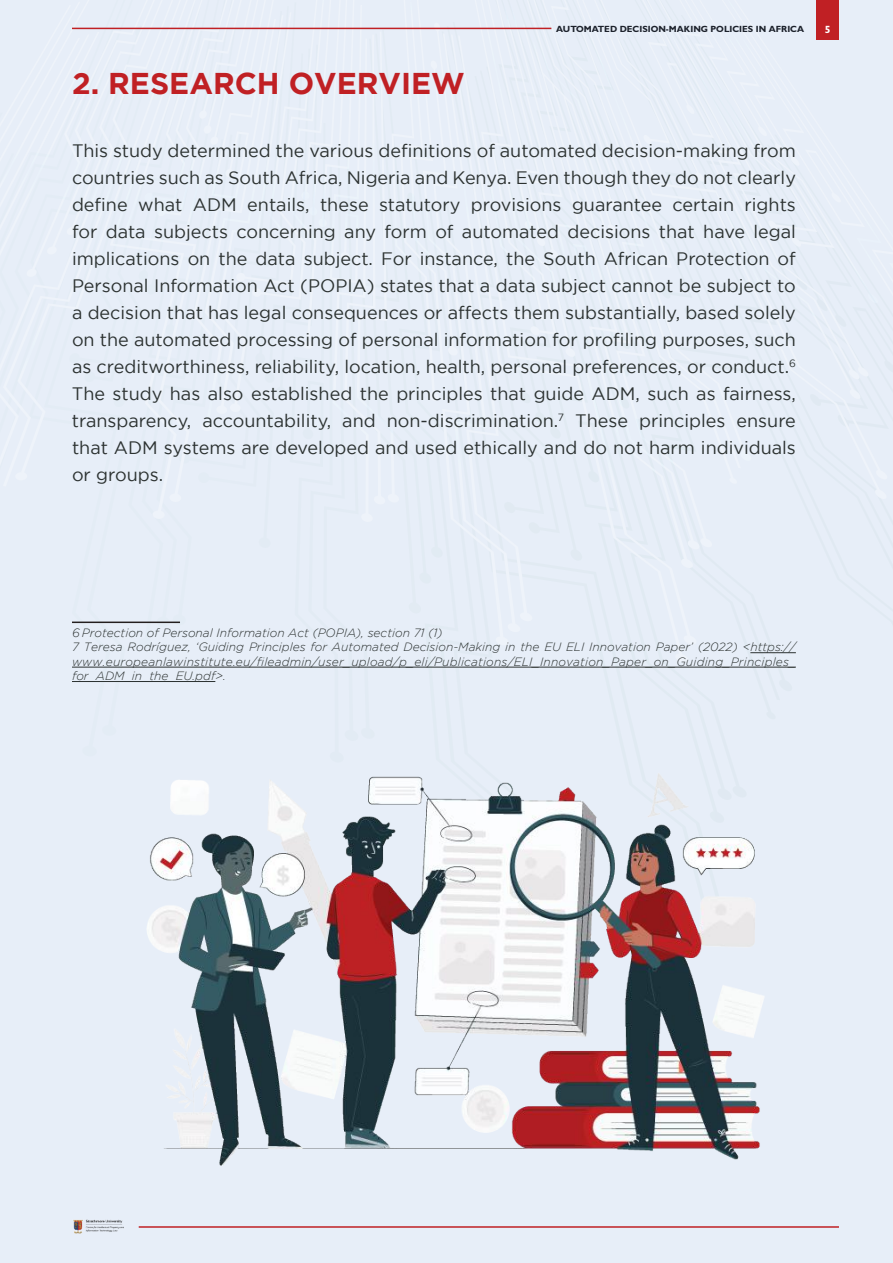
<style>
.page{position:relative;width:893px;height:1263px;background:#e7eef8}
.page>*{position:absolute;margin:0;border:0;box-sizing:border-box;transform-origin:0 0}
.t1{font:700 30px "Gotham";color:#c02024}
.t2{font:18px/27px "Gotham";color:#2c3231;text-align:justify}
.t3{font:italic 300 12px/14.4px "Gotham";color:#2c3231}
.t4{font:700 10.5px "Gill Sans";color:#fff}
.t5{font:700 9px "Gill Sans";color:#1c212b}
</style>
<div class="page">
<hr style="left:139px;top:1226px;width:700px;height:2px;background:#c02024">
<img style="left:73px;top:1219px;width:50px;height:15px">
<div style="left:816px;top:0;width:23px;height:39px;background:#c02024"></div>
<hr style="left:72px;top:28px;width:479px;height:1px;background:#c02024">
<hr style="left:72px;top:621px;width:108px;height:2px;background:#241f1f">
<hr style="left:750px;top:652px;width:46px;height:1px;background:#2c3231">
<hr style="left:72px;top:667px;width:724px;height:1px;background:#2c3231">
<hr style="left:72px;top:681px;width:143px;height:1px;background:#2c3231">
<img style="left:147px;top:773px;width:617px;height:393px">
<h1 class="t1" style="left:72px;top:66px;width:394px">2. RESEARCH OVERVIEW</h1>
<p class="t5" style="left:556px;top:23px;width:250px">AUTOMATED DECISION-MAKING POLICIES IN AFRICA</p>
<p class="t4" style="left:825px;top:23px;width:7px">5</p>
<p class="t2" style="left:72px;top:137px;width:725px">This study determined the various definitions of automated decision-making from countries such as South Africa, Nigeria and Kenya. Even though they do not clearly define what ADM entails, these statutory provisions guarantee certain rights for data subjects concerning any form of automated decisions that have legal implications on the data subject. For instance, the South African Protection of Personal Information Act (POPIA) states that a data subject cannot be subject to a decision that has legal consequences or affects them substantially, based solely on the automated processing of personal information for profiling purposes, such as creditworthiness, reliability, location, health, personal preferences, or conduct.<sup>6<br></sup>The study has also established the principles that guide ADM, such as fairness, transparency, accountability, and non-discrimination.<sup>7</sup> These principles ensure that ADM systems are developed and used ethically and do not harm individuals or groups.</p>
<p class="t3" style="left:72px;top:625px;width:726px">6 Protection of Personal Information Act (POPIA), section 71 (1)<br>7 Teresa Rodríguez, ‘Guiding Principles for Automated Decision-Making in the EU ELI Innovation Paper’ (2022) &lt;https:// www.europeanlawinstitute.eu/fileadmin/user_upload/p_eli/Publications/ELI_Innovation_Paper_on_Guiding_Principles_ for_ADM_in_the_EU.pdf&gt;.</p>
</div>
